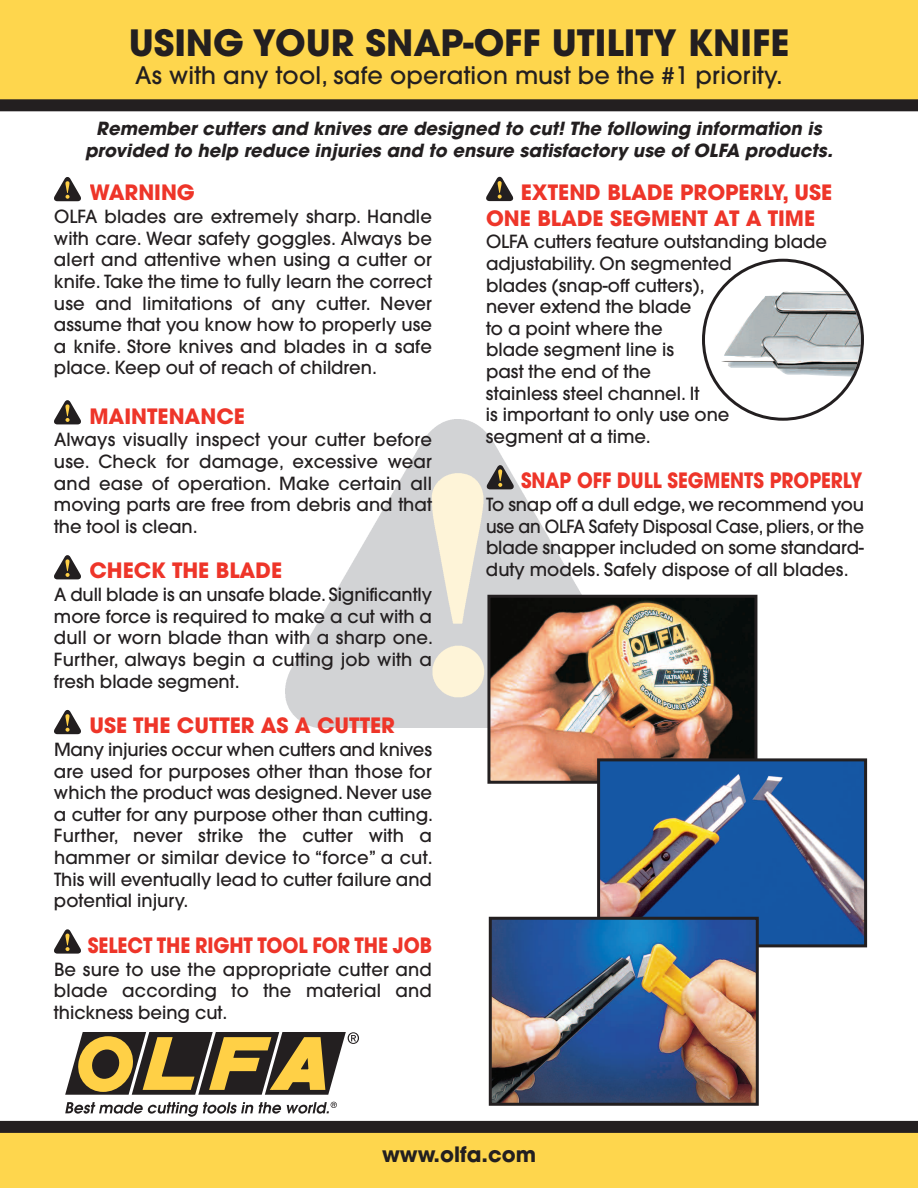
<style>
.page{position:relative;width:918px;height:1188px;background:#fff}
.page>*{position:absolute;margin:0;border:0;box-sizing:border-box;transform-origin:0 0}
.t1{font:700 36px "Avant Garde";color:#231f20}
.t2{font:500 24px "Avant Garde";letter-spacing:.01em;color:#231f20}
.t3{font:700 21px/25.2px "Avant Garde";color:#ee3529}
.t4{font:700 21px "Avant Garde";color:#ee3529;scale:.9 1}
.t5{font:700 21px "Avant Garde";color:#ee3529;scale:.88 1}
.t6{font:700 21px "Avant Garde";color:#231f20}
.t7{font:500 18px/21.6px "Avant Garde";color:#231f20;text-align:justify}
.t8{font:italic 700 18px/21.6px "Avant Garde";color:#231f20;text-align:center}
</style>
<div class="page">
<div style="left:0;top:1124px;width:918px;height:64px;background:#fed64d"></div>
<img style="left:286px;top:420px;width:340px;height:308px">
<div style="left:0;top:0;width:918px;height:107px;background:#fed64d"></div>
<svg style="left:54px;top:177px;width:27px;height:24px"></svg>
<svg style="left:54px;top:555px;width:27px;height:24px"></svg>
<svg style="left:54px;top:400px;width:27px;height:24px"></svg>
<svg style="left:54px;top:710px;width:27px;height:24px"></svg>
<svg style="left:486px;top:177px;width:27px;height:24px"></svg>
<svg style="left:54px;top:929px;width:27px;height:25px"></svg>
<svg style="left:487px;top:465px;width:27px;height:24px"></svg>
<img style="left:491px;top:599px;width:262px;height:181px">
<div style="left:487px;top:595px;width:270px;height:189px;border:3px solid #231f20"></div>
<img style="left:601px;top:762px;width:262px;height:181px">
<div style="left:597px;top:758px;width:270px;height:189px;border:3px solid #231f20"></div>
<img style="left:493px;top:921px;width:262px;height:181px">
<div style="left:489px;top:917px;width:270px;height:189px;border:3px solid #231f20"></div>
<svg style="left:702px;top:259px;width:162px;height:162px"></svg>
<div style="left:0;top:99px;width:918px;height:12px;background:#231f20"></div>
<div style="left:0;top:1121px;width:918px;height:12px;background:#231f20"></div>
<svg style="left:65px;top:1032px;width:294px;height:63px;background:#8c7a4b"></svg>
<svg style="left:65px;top:1102px;width:216px;height:15px"></svg>
<svg style="left:287px;top:1102px;width:50px;height:12px"></svg>
<h1 class="t1" style="left:129px;top:22px;width:662px">USING YOUR SNAP-OFF UTILITY KNIFE</h1>
<h2 class="t2" style="left:135px;top:62px;width:649px">As with any tool, safe operation must be the #1 priority.</h2>
<p class="t8" style="left:85px;top:118px;width:749px">Remember cutters and knives are designed to cut! The following information is provided to help reduce injuries and to ensure satisfactory use of OLFA products.</p>
<p class="t3" style="left:89px;top:180px;width:107px">WARNING</p>
<p class="t7" style="left:54px;top:206px;width:380px">OLFA blades are extremely sharp. Handle with care. Wear safety goggles. Always be alert and attentive when using a cutter or knife. Take the time to fully learn the correct use and limitations of any cutter. Never assume that you know how to properly use a knife. Store knives and blades in a safe place. Keep out of reach of children.</p>
<p class="t3" style="left:89px;top:404px;width:157px">MAINTENANCE</p>
<p class="t7" style="left:54px;top:429px;width:380px">Always visually inspect your cutter before use. Check for damage, excessive wear and ease of operation. Make certain all moving parts are free from debris and that the tool is clean.</p>
<p class="t3" style="left:89px;top:558px;width:194px">CHECK THE BLADE</p>
<p class="t7" style="left:54px;top:584px;width:381px">A dull blade is an unsafe blade. Significantly more force is required to make a cut with a dull or worn blade than with a sharp one.<br>Further, always begin a cutting job with a fresh blade segment.</p>
<p class="t3" style="left:89px;top:713px;width:307px">USE THE CUTTER AS A CUTTER</p>
<p class="t7" style="left:54px;top:739px;width:381px">Many injuries occur when cutters and knives are used for purposes other than those for which the product was designed. Never use a cutter for any purpose other than cutting.<br>Further, never strike the cutter with a hammer or similar device to “force” a cut.<br>This will eventually lead to cutter failure and potential injury.</p>
<p class="t4" style="left:88px;top:933px;width:384px">SELECT THE RIGHT TOOL FOR THE JOB</p>
<p class="t7" style="left:54px;top:959px;width:380px">Be sure to use the appropriate cutter and blade according to the material and thickness being cut.</p>
<p class="t3" style="left:486px;top:180px;width:348px;text-indent:35px">EXTEND BLADE PROPERLY, USE<br>ONE BLADE SEGMENT AT A TIME</p>
<p class="t7" style="left:486px;top:231px;width:343px;text-align:left">OLFA cutters feature outstanding blade adjustability. On segmented<br>blades (snap-off cutters),<br>never extend the blade<br>to a point where the<br>blade segment line is<br>past the end of the<br>stainless steel channel. It<br>is important to only use one<br>segment at a time.</p>
<p class="t5" style="left:521px;top:469px;width:389px">SNAP OFF DULL SEGMENTS PROPERLY</p>
<p class="t7" style="left:486px;top:494px;width:380px">To snap off a dull edge, we recommend you use an OLFA Safety Disposal Case, pliers, or the blade snapper included on some standard&shy;duty models. Safely dispose of all blades.</p>
<p class="t6" style="left:382px;top:1143px;width:156px">www.olfa.com</p>
</div>
